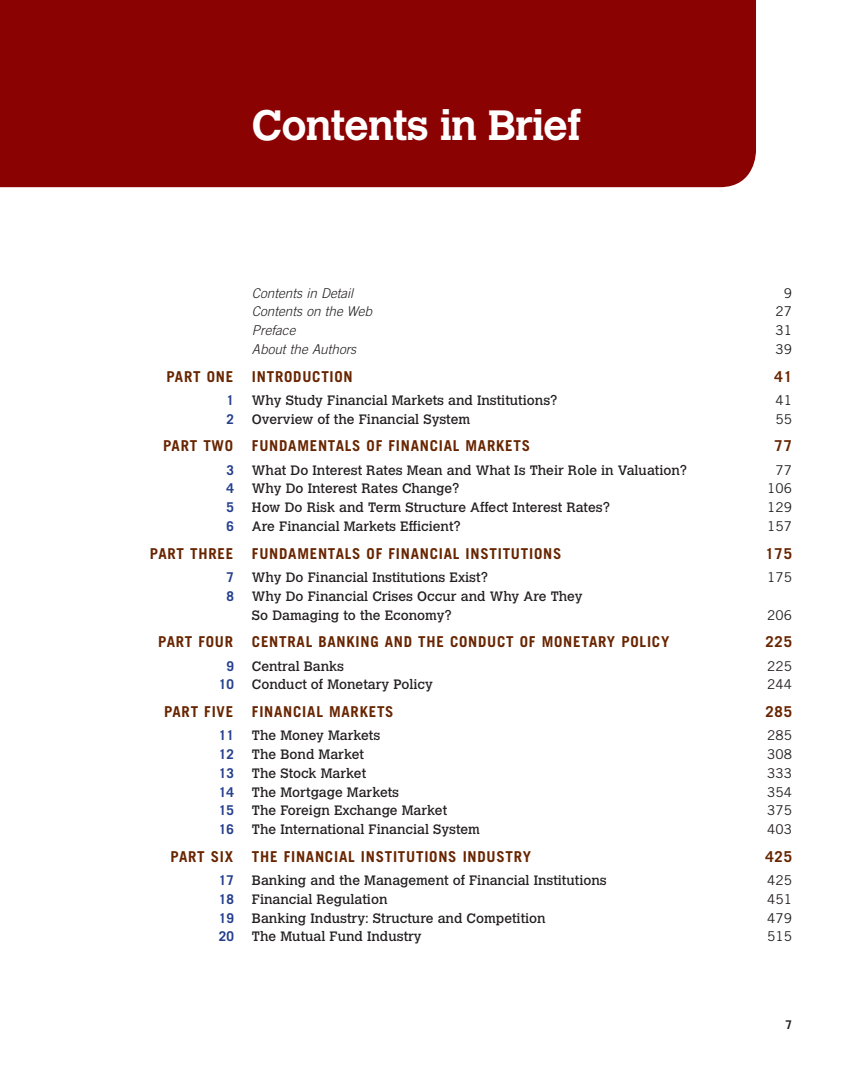
<style>
.page{position:relative;width:864px;height:1080px;background:#fff}
.page>*{position:absolute;margin:0;border:0;box-sizing:border-box;transform-origin:0 0}
.t1{font:700 42px "Calvert MT Pro";letter-spacing:-.02em;color:#fff}
.t2{font:700 15px "Trade Gothic LT Pro";letter-spacing:.05em;color:#682500}
.t3{font:13.5px/18.8px "Calvert MT Pro";color:#231f20}
.t4{font:13.5px "Trade Gothic LT Pro";color:#231f20}
.t5{font:italic 300 13.5px "Trade Gothic LT Pro";color:#231f20}
.t6{font:700 13.5px "Trade Gothic LT Pro";color:#253f8e}
.t7{font:700 12px "Trade Gothic LT Pro";color:#231f20}
</style>
<div class="page">
<div style="left:0;top:0;width:756px;height:187px;background:#8b0202"></div>
<p class="t1" style="left:252px;top:99px;width:331px">Contents in Brief</p>
<p class="t5" style="left:252px;top:285px;width:103px">Contents in Detail</p>
<p class="t4" style="left:784px;top:285px;width:10px">9</p>
<p class="t5" style="left:252px;top:304px;width:122px">Contents on the Web</p>
<p class="t4" style="left:775px;top:304px;width:18px">27</p>
<p class="t5" style="left:252px;top:322px;width:45px">Preface</p>
<p class="t4" style="left:775px;top:322px;width:18px">31</p>
<p class="t5" style="left:252px;top:341px;width:106px">About the Authors</p>
<p class="t4" style="left:775px;top:341px;width:18px">39</p>
<p class="t2" style="left:166px;top:367px;width:68px">PART ONE</p>
<p class="t2" style="left:252px;top:367px;width:102px">INTRODUCTION</p>
<p class="t2" style="left:775px;top:367px;width:19px">41</p>
<p class="t6" style="left:226px;top:392px;width:9px">1</p>
<p class="t3" style="left:252px;top:391px;width:307px">Why Study Financial Markets and Institutions?</p>
<p class="t4" style="left:775px;top:392px;width:18px">41</p>
<p class="t6" style="left:226px;top:411px;width:9px">2</p>
<p class="t3" style="left:252px;top:410px;width:220px">Overview of the Financial System</p>
<p class="t4" style="left:775px;top:411px;width:18px">55</p>
<p class="t2" style="left:163px;top:437px;width:72px">PART TWO</p>
<p class="t2" style="left:252px;top:437px;width:280px">FUNDAMENTALS OF FINANCIAL MARKETS</p>
<p class="t2" style="left:775px;top:437px;width:19px">77</p>
<p class="t6" style="left:226px;top:462px;width:9px">3</p>
<p class="t3" style="left:252px;top:461px;width:437px">What Do Interest Rates Mean and What Is Their Role in Valuation?</p>
<p class="t4" style="left:775px;top:462px;width:18px">77</p>
<p class="t6" style="left:226px;top:480px;width:9px">4</p>
<p class="t3" style="left:252px;top:479px;width:209px">Why Do Interest Rates Change?</p>
<p class="t4" style="left:767px;top:481px;width:26px">106</p>
<p class="t6" style="left:226px;top:499px;width:9px">5</p>
<p class="t3" style="left:252px;top:498px;width:360px">How Do Risk and Term Structure Affect Interest Rates?</p>
<p class="t4" style="left:767px;top:499px;width:26px">129</p>
<p class="t6" style="left:226px;top:518px;width:9px">6</p>
<p class="t3" style="left:252px;top:517px;width:210px">Are Financial Markets Efficient?</p>
<p class="t4" style="left:767px;top:518px;width:26px">157</p>
<p class="t2" style="left:150px;top:544px;width:85px">PART THREE</p>
<p class="t2" style="left:252px;top:544px;width:311px">FUNDAMENTALS OF FINANCIAL INSTITUTIONS</p>
<p class="t2" style="left:765px;top:544px;width:28px">175</p>
<p class="t6" style="left:226px;top:569px;width:9px">7</p>
<p class="t3" style="left:252px;top:568px;width:238px">Why Do Financial Institutions Exist?</p>
<p class="t4" style="left:767px;top:569px;width:26px">175</p>
<p class="t6" style="left:226px;top:588px;width:9px">8</p>
<p class="t3" style="left:252px;top:587px;width:332px">Why Do Financial Crises Occur and Why Are They<br>So Damaging to the Economy?</p>
<p class="t4" style="left:767px;top:607px;width:26px">206</p>
<p class="t2" style="left:158px;top:633px;width:77px">PART FOUR</p>
<p class="t2" style="left:252px;top:633px;width:419px">CENTRAL BANKING AND THE CONDUCT OF MONETARY POLICY</p>
<p class="t2" style="left:765px;top:633px;width:28px">225</p>
<p class="t6" style="left:226px;top:657px;width:9px">9</p>
<p class="t3" style="left:252px;top:656px;width:94px">Central Banks</p>
<p class="t4" style="left:767px;top:658px;width:26px">225</p>
<p class="t6" style="left:219px;top:676px;width:17px">10</p>
<p class="t3" style="left:252px;top:675px;width:182px">Conduct of Monetary Policy</p>
<p class="t4" style="left:767px;top:676px;width:26px">244</p>
<p class="t2" style="left:164px;top:702px;width:71px">PART FIVE</p>
<p class="t2" style="left:252px;top:702px;width:143px">FINANCIAL MARKETS</p>
<p class="t2" style="left:765px;top:702px;width:28px">285</p>
<p class="t6" style="left:219px;top:727px;width:17px">11</p>
<p class="t3" style="left:252px;top:726px;width:130px">The Money Markets</p>
<p class="t4" style="left:767px;top:727px;width:26px">285</p>
<p class="t6" style="left:219px;top:746px;width:17px">12</p>
<p class="t3" style="left:252px;top:745px;width:114px">The Bond Market</p>
<p class="t4" style="left:767px;top:746px;width:26px">308</p>
<p class="t6" style="left:219px;top:765px;width:17px">13</p>
<p class="t3" style="left:252px;top:764px;width:116px">The Stock Market</p>
<p class="t4" style="left:767px;top:765px;width:26px">333</p>
<p class="t6" style="left:219px;top:783px;width:17px">14</p>
<p class="t3" style="left:252px;top:783px;width:149px">The Mortgage Markets</p>
<p class="t4" style="left:767px;top:784px;width:26px">354</p>
<p class="t6" style="left:219px;top:802px;width:17px">15</p>
<p class="t3" style="left:252px;top:801px;width:197px">The Foreign Exchange Market</p>
<p class="t4" style="left:767px;top:802px;width:26px">375</p>
<p class="t6" style="left:219px;top:821px;width:17px">16</p>
<p class="t3" style="left:252px;top:820px;width:230px">The International Financial System</p>
<p class="t4" style="left:767px;top:821px;width:26px">403</p>
<p class="t2" style="left:171px;top:847px;width:64px">PART SIX</p>
<p class="t2" style="left:252px;top:847px;width:281px">THE FINANCIAL INSTITUTIONS INDUSTRY</p>
<p class="t2" style="left:765px;top:847px;width:28px">425</p>
<p class="t6" style="left:219px;top:872px;width:17px">17</p>
<p class="t3" style="left:252px;top:871px;width:356px">Banking and the Management of Financial Institutions</p>
<p class="t4" style="left:767px;top:872px;width:26px">425</p>
<p class="t6" style="left:219px;top:891px;width:17px">18</p>
<p class="t3" style="left:252px;top:890px;width:137px">Financial Regulation</p>
<p class="t4" style="left:767px;top:891px;width:26px">451</p>
<p class="t6" style="left:219px;top:909px;width:17px">19</p>
<p class="t3" style="left:252px;top:908px;width:295px">Banking Industry: Structure and Competition</p>
<p class="t4" style="left:767px;top:910px;width:26px">479</p>
<p class="t6" style="left:219px;top:928px;width:17px">20</p>
<p class="t3" style="left:252px;top:927px;width:171px">The Mutual Fund Industry</p>
<p class="t4" style="left:767px;top:928px;width:26px">515</p>
<p class="t7" style="left:785px;top:1017px;width:8px">7</p>
</div>
